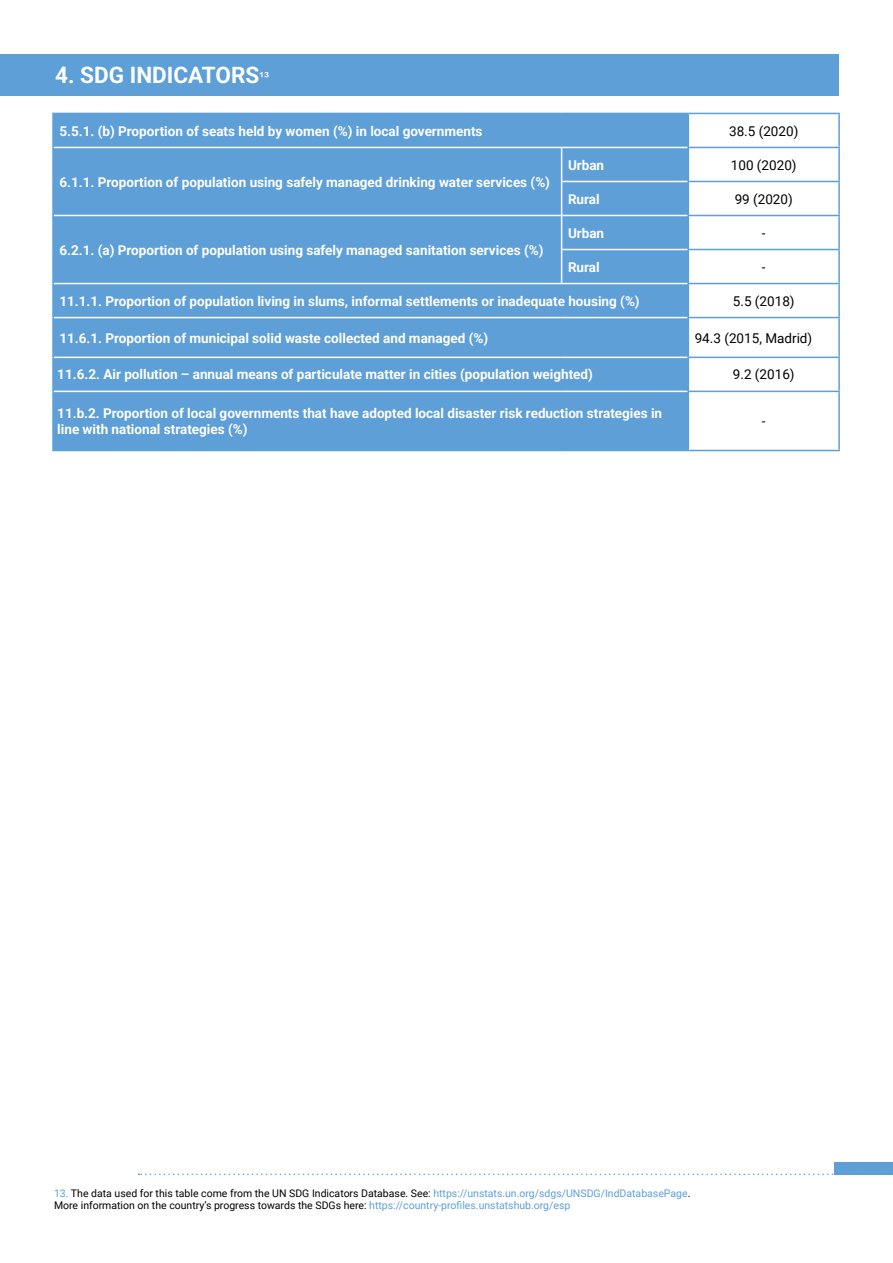
<style>
.page{position:relative;width:893px;height:1263px;background:#fff}
.page>*{position:absolute;margin:0;border:0;box-sizing:border-box;transform-origin:0 0}
.t1{font:700 22.5px "Roboto";color:#fff}
.t2{font:700 13.5px/16.2px "Roboto";color:#fff}
.t3{font:13.5px "Roboto";color:#000}
.t4{font:10.5px "Roboto";color:#000}
.s1{font-family:"Arial";font-weight:400;font-size:15px}
.s2{color:#5e9fd7}
</style>
<div class="page">
<div style="left:0;top:54px;width:839px;height:41px;background:#5e9fd7"></div>
<div style="left:54px;top:114px;width:634px;height:336px;background:#5e9fd7"></div>
<hr style="left:562px;top:147px;width:126px;height:1px;background:#fff">
<hr style="left:562px;top:181px;width:126px;height:1px;background:#fff">
<hr style="left:54px;top:215px;width:507px;height:1px;background:#fff">
<hr style="left:562px;top:215px;width:126px;height:1px;background:#fff">
<hr style="left:562px;top:249px;width:126px;height:1px;background:#fff">
<hr style="left:54px;top:317px;width:508px;height:1px;background:#fff">
<hr style="left:562px;top:317px;width:126px;height:1px;background:#fff">
<hr style="left:54px;top:357px;width:508px;height:1px;background:#fff">
<hr style="left:562px;top:357px;width:126px;height:1px;background:#fff">
<hr style="left:54px;top:391px;width:508px;height:1px;background:#fff">
<hr style="left:562px;top:391px;width:126px;height:1px;background:#fff">
<hr style="left:54px;top:147px;width:508px;height:1px;background:#fff">
<hr style="left:561px;top:148px;width:1px;height:33px;background:#fff">
<hr style="left:561px;top:181px;width:1px;height:34px;background:#fff">
<hr style="left:561px;top:215px;width:1px;height:34px;background:#fff">
<hr style="left:561px;top:249px;width:1px;height:34px;background:#fff">
<hr style="left:54px;top:283px;width:508px;height:1px;background:#fff">
<hr style="left:562px;top:283px;width:126px;height:1px;background:#fff">
<hr style="left:52px;top:113px;width:510px;height:1px;background:#5e9fd7">
<hr style="left:52px;top:114px;width:2px;height:33px;background:#5e9fd7">
<hr style="left:562px;top:113px;width:126px;height:1px;background:#5e9fd7">
<hr style="left:52px;top:147px;width:2px;height:34px;background:#5e9fd7">
<hr style="left:52px;top:181px;width:2px;height:34px;background:#5e9fd7">
<hr style="left:52px;top:215px;width:2px;height:34px;background:#5e9fd7">
<hr style="left:52px;top:249px;width:2px;height:35px;background:#5e9fd7">
<hr style="left:52px;top:284px;width:2px;height:34px;background:#5e9fd7">
<hr style="left:52px;top:318px;width:2px;height:39px;background:#5e9fd7">
<hr style="left:52px;top:357px;width:2px;height:34px;background:#5e9fd7">
<hr style="left:52px;top:391px;width:2px;height:59px;background:#5e9fd7">
<hr style="left:52px;top:450px;width:510px;height:1px;background:#5e9fd7">
<hr style="left:562px;top:450px;width:126px;height:1px;background:#5e9fd7">
<hr style="left:688px;top:113px;width:152px;height:1px;background:#5e9fd7">
<hr style="left:688px;top:114px;width:1px;height:33px;background:#5e9fd7">
<hr style="left:838px;top:114px;width:2px;height:33px;background:#5e9fd7">
<hr style="left:688px;top:250px;width:1px;height:33px;background:#5e9fd7">
<hr style="left:838px;top:250px;width:2px;height:33px;background:#5e9fd7">
<hr style="left:688px;top:392px;width:1px;height:58px;background:#5e9fd7">
<hr style="left:838px;top:392px;width:2px;height:58px;background:#5e9fd7">
<hr style="left:688px;top:450px;width:152px;height:1px;background:#5e9fd7">
<hr style="left:688px;top:147px;width:152px;height:1px;background:#5e9fd7">
<hr style="left:688px;top:148px;width:1px;height:33px;background:#5e9fd7">
<hr style="left:838px;top:148px;width:2px;height:33px;background:#5e9fd7">
<hr style="left:688px;top:216px;width:1px;height:33px;background:#5e9fd7">
<hr style="left:838px;top:216px;width:2px;height:33px;background:#5e9fd7">
<hr style="left:688px;top:249px;width:152px;height:1px;background:#5e9fd7">
<hr style="left:688px;top:181px;width:152px;height:1px;background:#5e9fd7">
<hr style="left:688px;top:182px;width:1px;height:33px;background:#5e9fd7">
<hr style="left:838px;top:182px;width:2px;height:33px;background:#5e9fd7">
<hr style="left:688px;top:215px;width:152px;height:1px;background:#5e9fd7">
<hr style="left:688px;top:283px;width:152px;height:1px;background:#5e9fd7">
<hr style="left:688px;top:284px;width:1px;height:33px;background:#5e9fd7">
<hr style="left:838px;top:284px;width:2px;height:33px;background:#5e9fd7">
<hr style="left:688px;top:358px;width:1px;height:33px;background:#5e9fd7">
<hr style="left:838px;top:358px;width:2px;height:33px;background:#5e9fd7">
<hr style="left:688px;top:391px;width:152px;height:1px;background:#5e9fd7">
<hr style="left:688px;top:317px;width:152px;height:1px;background:#5e9fd7">
<hr style="left:688px;top:318px;width:1px;height:39px;background:#5e9fd7">
<hr style="left:838px;top:318px;width:2px;height:39px;background:#5e9fd7">
<hr style="left:688px;top:357px;width:152px;height:1px;background:#5e9fd7">
<svg style="left:139px;top:1173px;width:696px;height:2px"></svg>
<div style="left:835px;top:1162px;width:58px;height:13px;background:#5e9fd7"></div>
<p class="t1" style="left:55px;top:59px;width:215px">4. SDG INDICATORS<span class="s1">¹³</span></p>
<p class="t2" style="left:59px;top:122px;width:425px">5.5.1. (b) Proportion of seats held by women (%) in local governments</p>
<p class="t3" style="left:729px;top:121px;width:71px">38.5 (2020)</p>
<p class="t2" style="left:59px;top:173px;width:492px">6.1.1. Proportion of population using safely managed drinking water services (%)</p>
<p class="t2" style="left:568px;top:156px;width:38px">Urban</p>
<p class="t3" style="left:731px;top:155px;width:67px">100 (2020)</p>
<p class="t2" style="left:568px;top:190px;width:33px">Rural</p>
<p class="t3" style="left:735px;top:189px;width:60px">99 (2020)</p>
<p class="t2" style="left:568px;top:224px;width:38px">Urban</p>
<p class="t3" style="left:762px;top:223px;width:5px">-</p>
<p class="t2" style="left:568px;top:258px;width:33px">Rural</p>
<p class="t3" style="left:762px;top:257px;width:5px">-</p>
<p class="t2" style="left:59px;top:292px;width:582px">11.1.1. Proportion of population living in slums, informal settlements or inadequate housing (%)</p>
<p class="t3" style="left:733px;top:291px;width:63px">5.5 (2018)</p>
<p class="t2" style="left:59px;top:329px;width:430px">11.6.1. Proportion of municipal solid waste collected and managed (%)</p>
<p class="t3" style="left:695px;top:328px;width:119px">94.3 (2015, Madrid)</p>
<p class="t2" style="left:57px;top:366px;width:537px">11.6.2. Air pollution – annual means of particulate matter in cities (population weighted)</p>
<p class="t3" style="left:733px;top:365px;width:63px">9.2 (2016)</p>
<p class="t2" style="left:57px;top:404px;width:606px">11.b.2. Proportion of local governments that have adopted local disaster risk reduction strategies in line with national strategies (%)</p>
<p class="t2" style="left:59px;top:241px;width:486px">6.2.1. (a) Proportion of population using safely managed sanitation services (%)</p>
<p class="t3" style="left:762px;top:412px;width:5px">-</p>
<p class="t4" style="left:54px;top:1185px;width:638px"><span class="s2">13.</span> The data used for this table come from the UN SDG Indicators Database. See: <span class="s2">https://unstats.un.org/sdgs/UNSDG/IndDatabasePage</span>.</p>
<p class="t4" style="left:54px;top:1198px;width:518px">More information on the country’s progress towards the SDGs here: <span class="s2">https://country-profiles.unstatshub.org/esp</span></p>
</div>
